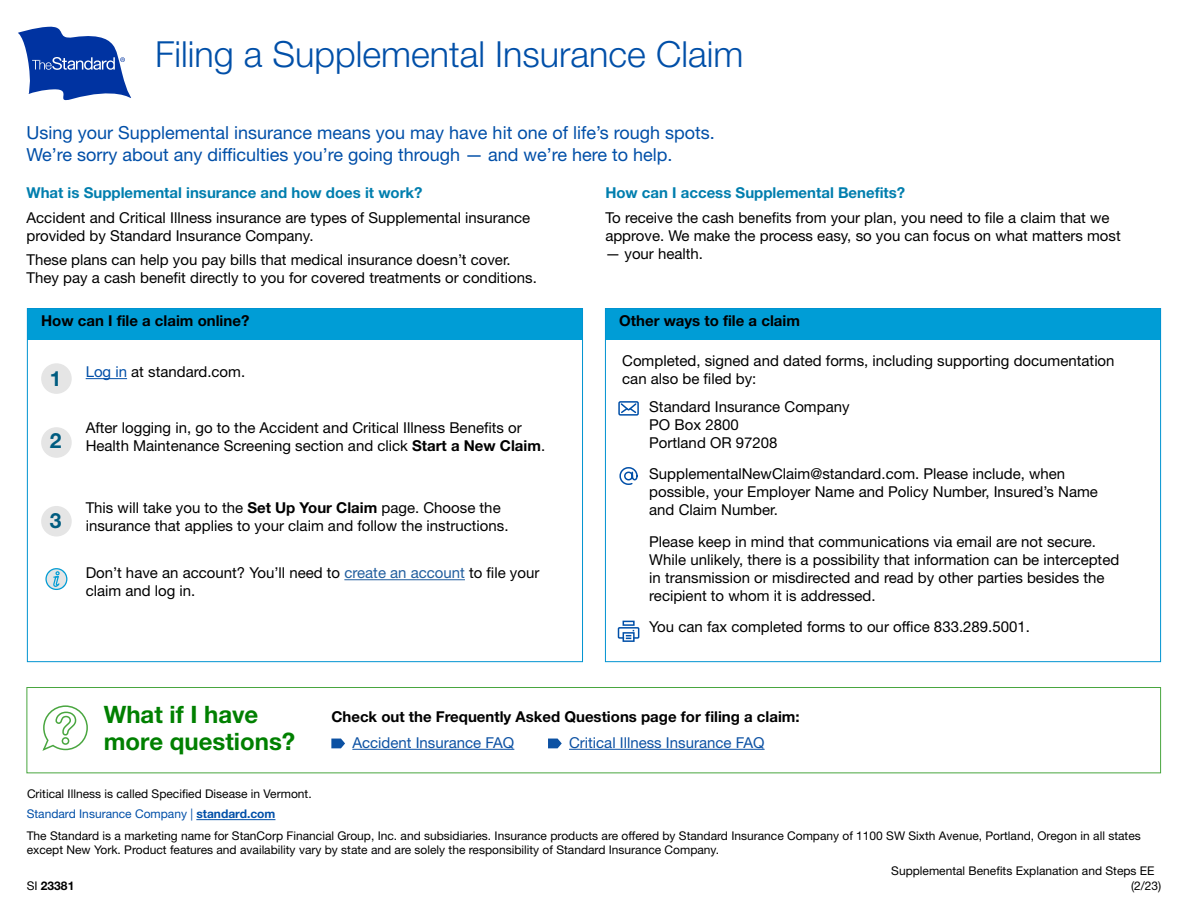
<style>
.page{position:relative;width:1188px;height:918px;background:#fff}
.page>*{position:absolute;margin:0;border:0;box-sizing:border-box;transform-origin:0 0}
.t1{font:300 36px "Helvetica Neue LT Std";color:#004fa8}
.t2{font:700 24px/27px "Helvetica Neue LT Std";color:#008000}
.t3{font:700 21px "Helvetica Neue LT Std";color:#005c80}
.t4{font:18px/21.6px "Helvetica Neue LT Std";color:#004fa8}
.t5{font:15px/18px "Helvetica Neue LT Std";color:#000}
.t6{font:700 15px "Helvetica Neue LT Std";color:#000}
.t7{font:700 15px "Helvetica Neue LT Std";color:#007eae}
.t8{font:15px "Helvetica Neue LT Std";color:#0c51a3}
.t9{font:12px/14.4px "Helvetica Neue LT Std";color:#000}
.t10{font:12px "Helvetica Neue LT Std";color:#004fa8}
.t11{font:700 12px "Helvetica Neue LT Std";color:#000}
.s1{font-weight:700;font-size:21px;color:#005c80}
.s2{color:#004fa8}
.s3{font-weight:700}
.s4{color:#215e9e}
.s5{font-weight:400}
</style>
<div class="page">
<svg style="left:18px;top:27px;width:113px;height:73px"></svg>
<div style="left:27px;top:309px;width:556px;height:31px;background:#009dd6"></div>
<div style="left:41px;top:363px;width:31px;height:31px;background:#e5e5e5;border-radius:50%"></div>
<div style="left:41px;top:427px;width:31px;height:31px;background:#e5e5e5;border-radius:50%"></div>
<div style="left:41px;top:506px;width:31px;height:31px;background:#e5e5e5;border-radius:50%"></div>
<div style="left:605px;top:309px;width:556px;height:31px;background:#009dd6"></div>
<hr style="left:352px;top:749px;width:162px;height:1px;background:#0c51a3">
<hr style="left:569px;top:749px;width:196px;height:1px;background:#0c51a3">
<svg style="left:331px;top:739px;width:14px;height:9px"></svg>
<svg style="left:548px;top:739px;width:14px;height:9px"></svg>
<hr style="left:196px;top:819px;width:79px;height:1px;background:#004fa8">
<hr style="left:344px;top:579px;width:121px;height:1px;background:#215e9e">
<svg style="left:45px;top:568px;width:22px;height:22px"></svg>
<hr style="left:86px;top:378px;width:41px;height:1px;background:#004fa8">
<div style="left:27px;top:687px;width:1134px;height:86px;border:1px solid #49a63f"></div>
<svg style="left:42px;top:705px;width:46px;height:46px"></svg>
<svg style="left:619px;top:467px;width:19px;height:18px"></svg>
<svg style="left:618px;top:401px;width:21px;height:15px"></svg>
<div style="left:623px;top:621px;width:12px;height:5px;border:2px solid #004fa8"></div>
<div style="left:619px;top:629px;width:19px;height:8px;border:2px solid #fff"></div>
<div style="left:618px;top:627px;width:21px;height:12px;border:2px solid #004fa8"></div>
<svg style="left:622px;top:629px;width:14px;height:13px"></svg>
<h1 class="t1" style="left:155px;top:33px;width:590px">Filing a Supplemental Insurance Claim</h1>
<p class="t4" style="left:27px;top:122px;width:690px">Using your Supplemental insurance means you may have hit one of life’s rough spots.<br>We’re sorry about any difficulties you’re going through — and we’re here to help.</p>
<h2 class="t7" style="left:27px;top:183px;width:398px">What is Supplemental insurance and how does it work?</h2>
<p class="t5" style="left:27px;top:208px;width:505px">Accident and Critical Illness insurance are types of Supplemental insurance provided by Standard Insurance Company.</p>
<p class="t5" style="left:27px;top:251px;width:486px">These plans can help you pay bills that medical insurance doesn’t cover.</p>
<p class="t5" style="left:27px;top:269px;width:512px">They pay a cash benefit directly to you for covered treatments or conditions.</p>
<h2 class="t7" style="left:605px;top:183px;width:301px">How can I access Supplemental Benefits?</h2>
<p class="t5" style="left:605px;top:208px;width:517px">To receive the cash benefits from your plan, you need to file a claim that we approve. We make the process easy, so you can focus on what matters most</p>
<p class="t5" style="left:605px;top:244px;width:99px">— your health.</p>
<h3 class="t6" style="left:41px;top:311px;width:210px">How can I file a claim online?</h3>
<p class="t5" style="left:50px;top:363px;width:197px"><span class="s1">1</span> <span class="s2">Log in</span> at standard.com.</p>
<p class="t3" style="left:50px;top:428px;width:13px">2</p>
<p class="t5" style="left:86px;top:418px;width:461px">After logging in, go to the Accident and Critical Illness Benefits or<br>Health Maintenance Screening section and click <span class="s3">Start a New Claim</span>.</p>
<p class="t3" style="left:50px;top:508px;width:13px">3</p>
<p class="t5" style="left:86px;top:499px;width:424px">This will take you to the <span class="s3">Set Up Your Claim</span> page. Choose the insurance that applies to your claim and follow the instructions.</p>
<p class="t5" style="left:86px;top:564px;width:455px">Don’t have an account? You’ll need to <span class="s4">create an account</span> to file your claim and log in.</p>
<h3 class="t6" style="left:619px;top:311px;width:182px">Other ways to file a claim</h3>
<p class="t5" style="left:622px;top:351px;width:494px">Completed, signed and dated forms, including supporting documentation can also be filed by:</p>
<p class="t5" style="left:649px;top:397px;width:202px">Standard Insurance Company</p>
<p class="t5" style="left:649px;top:415px;width:91px">PO Box 2800</p>
<p class="t5" style="left:649px;top:433px;width:130px">Portland OR 97208</p>
<p class="t5" style="left:649px;top:465px;width:450px">SupplementalNewClaim@standard.com. Please include, when possible, your Employer Name and Policy Number, Insured’s Name and Claim Number.</p>
<p class="t5" style="left:649px;top:532px;width:472px">Please keep in mind that communications via email are not secure.<br>While unlikely, there is a possibility that information can be intercepted in transmission or misdirected and read by other parties besides the recipient to whom it is addressed.</p>
<p class="t5" style="left:649px;top:618px;width:382px">You can fax completed forms to our office 833.289.5001.</p>
<h3 class="t2" style="left:104px;top:700px;width:193px">What if I have more questions?</h3>
<p class="t6" style="left:331px;top:707px;width:470px">Check out the Frequently Asked Questions page for filing a claim:</p>
<p class="t8" style="left:352px;top:734px;width:163px">Accident Insurance FAQ</p>
<p class="t8" style="left:569px;top:734px;width:197px">Critical Illness Insurance FAQ</p>
<p class="t9" style="left:27px;top:786px;width:286px">Critical Illness is called Specified Disease in Vermont.</p>
<p class="t10" style="left:27px;top:807px;width:250px">Standard Insurance Company | <span class="s3">standard.com</span></p>
<p class="t9" style="left:27px;top:828px;width:1116px">The Standard is a marketing name for StanCorp Financial Group, Inc. and subsidiaries. Insurance products are offered by Standard Insurance Company of 1100 SW Sixth Avenue, Portland, Oregon in all states except New York. Product features and availability vary by state and are solely the responsibility of Standard Insurance Company.</p>
<p class="t9" style="left:891px;top:864px;width:265px">Supplemental Benefits Explanation and Steps EE</p>
<p class="t11" style="left:27px;top:878px;width:49px"><span class="s5">SI</span> 23381</p>
<p class="t9" style="left:1131px;top:878px;width:32px">(2/23)</p>
</div>
